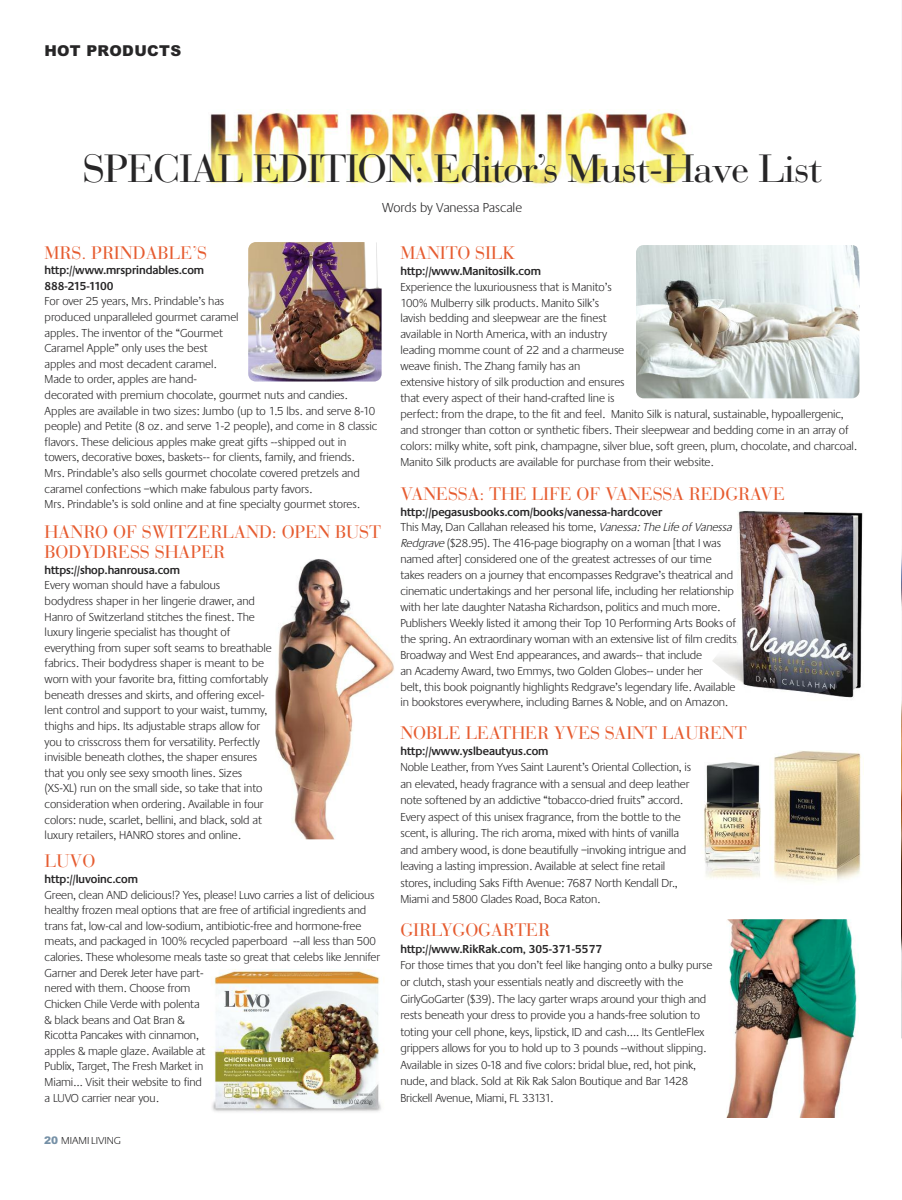
<style>
.page{position:relative;width:902px;height:1200px;background:#fff}
.page>*{position:absolute;margin:0;border:0;box-sizing:border-box;transform-origin:0 0}
.t1{font:39px "Bauer Bodoni Std";letter-spacing:-.035em;color:#272627;scale:1.05 1}
.t2{font:18px/20.1px "Bauer Bodoni";letter-spacing:-.01em;color:#e65c30}
.t3{font:900 15px "Arial";letter-spacing:.025em;color:#272627}
.t4{font:300 13.5px "Praxis";color:#272627}
.t5{font:300 12px/15.6px "Praxis";letter-spacing:-.01em;color:#272627}
.t6{font:600 12px/15.6px "Praxis";color:#272627}
.t7{font:300 10.5px "Praxis";color:#272627;scale:1.1 1}
.s1{font-weight:600}
.s2{font-style:italic}
.s3{font-family:"Arial";font-weight:900;color:#7590a6}
</style>
<div class="page">
<img style="left:209px;top:109px;width:479px;height:78px">
<img style="left:901px;top:552px;width:1px;height:487px">
<img style="left:248px;top:242px;width:133px;height:139px">
<img style="left:275px;top:558px;width:119px;height:281px;border-radius:8px">
<img style="left:210px;top:968px;width:176px;height:146px;border-radius:8px">
<img style="left:636px;top:245px;width:223px;height:153px;border-radius:8px">
<img style="left:700px;top:750px;width:163px;height:143px;border-radius:8px">
<svg style="left:722px;top:919px;width:137px;height:200px"></svg>
<img style="left:726px;top:919px;width:133px;height:197px">
<img style="left:713px;top:511px;width:150px;height:187px">
<p class="t3" style="left:44px;top:42px;width:138px">HOT PRODUCTS</p>
<h1 class="t1" style="left:82px;top:154px;width:705px">SPECIAL EDITION: Editor’s Must-Have List</h1>
<p class="t4" style="left:382px;top:199px;width:141px">Words by Vanessa Pascale</p>
<h2 class="t2" style="left:45px;top:244px;width:164px">MRS. PRINDABLE’S</h2>
<p class="t6" style="left:45px;top:262px;width:161px">http://www.mrsprindables.com<br>888-215-1100</p>
<p class="t5" style="left:45px;top:293px;width:334px">For over 25 years, Mrs. Prindable’s has<br>produced unparalleled gourmet caramel<br>apples. The inventor of the “Gourmet<br>Caramel Apple” only uses the best<br>apples and most decadent caramel.<br>Made to order, apples are hand-<br>decorated with premium chocolate, gourmet nuts and candies.<br>Apples are available in two sizes: Jumbo (up to 1.5 lbs. and serve 8-10 people) and Petite (8 oz. and serve 1-2 people), and come in 8 classic flavors. These delicious apples make great gifts --shipped out in towers, decorative boxes, baskets-- for clients, family, and friends.<br>Mrs. Prindable’s also sells gourmet chocolate covered pretzels and caramel confections –which make fabulous party favors.<br>Mrs. Prindable’s is sold online and at fine specialty gourmet stores.</p>
<h2 class="t2" style="left:45px;top:524px;width:338px">HANRO OF SWITZERLAND: OPEN BUST<br>BODYDRESS SHAPER</h2>
<p class="t6" style="left:45px;top:561px;width:137px">https://shop.hanrousa.com</p>
<p class="t5" style="left:45px;top:577px;width:228px">Every woman should have a fabulous bodydress shaper in her lingerie drawer, and Hanro of Switzerland stitches the finest. The luxury lingerie specialist has thought of everything from super soft seams to breathable fabrics. Their bodydress shaper is meant to be worn with your favorite bra, fitting comfortably beneath dresses and skirts, and offering excel&shy;lent control and support to your waist, tummy, thighs and hips. Its adjustable straps allow for you to crisscross them for versatility. Perfectly invisible beneath clothes, the shaper ensures that you only see sexy smooth lines. Sizes (XS-XL) run on the small side, so take that into consideration when ordering. Available in four colors: nude, scarlet, bellini, and black, sold at luxury retailers, HANRO stores and online.</p>
<h2 class="t2" style="left:45px;top:853px;width:52px">LUVO</h2>
<p class="t6" style="left:45px;top:870px;width:95px">http://luvoinc.com</p>
<p class="t5" style="left:45px;top:886px;width:337px">Green, clean AND delicious!? Yes, please! Luvo carries a list of delicious healthy frozen meal options that are free of artificial ingredients and trans fat, low-cal and low-sodium, antibiotic-free and hormone-free meats, and packaged in 100% recycled paperboard --all less than 500 calories. These wholesome meals taste so great that celebs like Jennifer Garner and Derek Jeter have part-<br>nered with them. Choose from<br>Chicken Chile Verde with polenta<br>&amp; black beans and Oat Bran &amp;<br>Ricotta Pancakes with cinnamon,<br>apples &amp; maple glaze. Available at<br>Publix, Target, The Fresh Market in<br>Miami… Visit their website to find<br>a LUVO carrier near you.</p>
<h2 class="t2" style="left:400px;top:245px;width:117px">MANITO SILK</h2>
<p class="t6" style="left:400px;top:263px;width:142px">http://www.Manitosilk.com</p>
<p class="t5" style="left:400px;top:278px;width:458px">Experience the luxuriousness that is Manito’s<br>100% Mulberry silk products. Manito Silk’s<br>lavish bedding and sleepwear are the finest<br>available in North America, with an industry<br>leading momme count of 22 and a charmeuse<br>weave finish. The Zhang family has an<br>extensive history of silk production and ensures<br>that every aspect of their hand-crafted line is<br>perfect: from the drape, to the fit and feel. Manito Silk is natural, sustainable, hypoallergenic, and stronger than cotton or synthetic fibers. Their sleepwear and bedding come in an array of colors: milky white, soft pink, champagne, silver blue, soft green, plum, chocolate, and charcoal.<br>Manito Silk products are available for purchase from their website.</p>
<h2 class="t2" style="left:400px;top:485px;width:386px">VANESSA: THE LIFE OF VANESSA REDGRAVE</h2>
<p class="t5" style="left:400px;top:503px;width:340px"><span class="s1">http://pegasusbooks.com/books/vanessa-hardcover<br></span>This May, Dan Callahan released his tome, <span class="s2">Vanessa:TheLifeof Vanessa Redgrave</span>($28.95). The 416-page biography on a woman [that I was named after] considered one of the greatest actresses of our time<br>takes readers on a journey that encompasses Redgrave’s theatrical and cinematic undertakings and her personal life, including her relationship with her late daughter Natasha Richardson, politics and much more.<br>Publishers Weekly listed it among their Top 10 Performing Arts Books of the spring. An extraordinary woman with an extensive list of film credits, Broadway and West End appearances, and awards-- that include<br>an Academy Award, two Emmys, two Golden Globes-- under her<br>belt, this book poignantly highlights Redgrave’s legendary life. Available in bookstores everywhere, including Barnes &amp; Noble, and on Amazon.</p>
<h2 class="t2" style="left:400px;top:724px;width:348px">NOBLE LEATHER YVES SAINT LAURENT</h2>
<p class="t6" style="left:400px;top:742px;width:149px">http://www.yslbeautyus.com</p>
<p class="t5" style="left:400px;top:758px;width:292px;line-height:16.5px">Noble Leather, from Yves Saint Laurent’s Oriental Collection, is an elevated, heady fragrance with a sensual and deep leather note softened by an addictive “tobacco-dried fruits” accord.<br>Every aspect of this unisex fragrance, from the bottle to the scent, is alluring. The rich aroma, mixed with hints of vanilla and ambery wood, is done beautifully –invoking intrigue and leaving a lasting impression. Available at select fine retail stores, including Saks Fifth Avenue: 7687 North Kendall Dr., Miami and 5800 Glades Road, Boca Raton.</p>
<h2 class="t2" style="left:400px;top:922px;width:151px">GIRLYGOGARTER</h2>
<p class="t6" style="left:400px;top:940px;width:203px">http://www.RikRak.com, 305-371-5577</p>
<p class="t5" style="left:400px;top:956px;width:313px;line-height:16.5px">For those times that you don’t feel like hanging onto a bulky purse or clutch, stash your essentials neatly and discreetly with the GirlyGoGarter ($39). The lacy garter wraps around your thigh and rests beneath your dress to provide you a hands-free solution to toting your cell phone, keys, lipstick, ID and cash…. Its GentleFlex grippers allows for you to hold up to 3 pounds --without slipping.<br>Available in sizes 0-18 and five colors: bridal blue, red, hot pink, nude, and black. Sold at Rik Rak Salon Boutique and Bar 1428<br>Brickell Avenue, Miami, FL 33131.</p>
<p class="t7" style="left:44px;top:1133px;width:71px"><span class="s3">20</span> MIAMILIVING</p>
</div>
